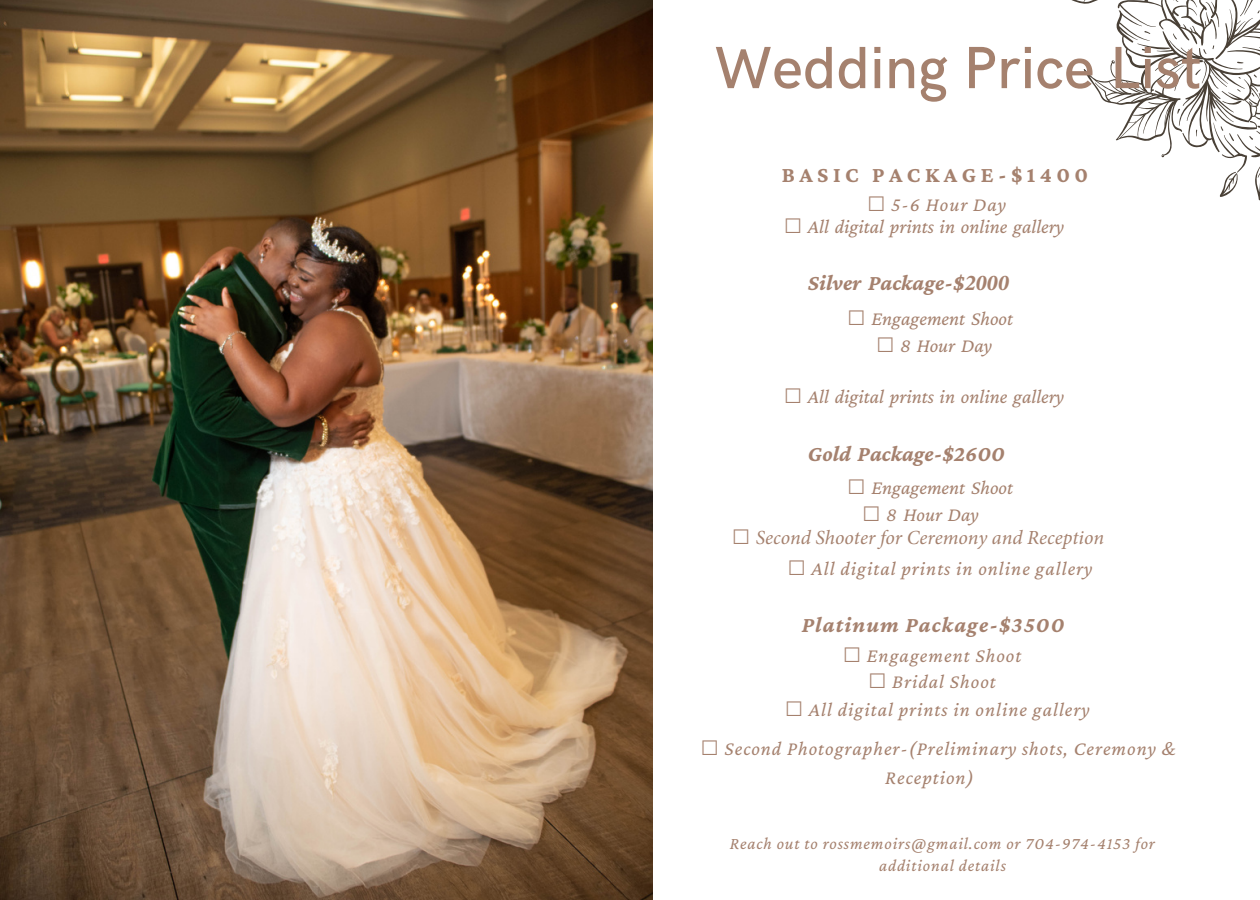
<style>
.page{position:relative;width:1260px;height:900px;background:#fff}
.page>*{position:absolute;margin:0;border:0;box-sizing:border-box;transform-origin:0 0}
.t1{font:500 59.75px "HK Grotesk";color:#a5816e}
.t2{font:italic 700 22.5px "Crimson Pro";color:#a5816e}
.t3{font:italic 700 22.5px "Crimson Pro";letter-spacing:.05em;color:#a5816e}
.t4{font:700 22.5px "Crimson Pro";letter-spacing:.2em;color:#a5816e}
.t5{font:italic 20px/27px "Crimson Pro";letter-spacing:.05em;color:#a5816e;text-align:center}
.t6{font:italic 20px/26.8px "Crimson Pro";color:#a5816e}
.t7{font:italic 20px "Minion Pro";color:#a5816e}
.t8{font:italic 17.25px/22.5px "Crimson Pro";letter-spacing:.05em;color:#a5816e;text-align:center}
.s1{font-family:"DejaVu Sans";font-style:normal}
.s2{font-family:"Minion Pro"}
</style>
<div class="page">
<img style="left:0;top:0;width:652px;height:900px">
<svg style="left:1071px;top:0;width:189px;height:201px"></svg>
<h1 class="t1" style="left:714px;top:34px;width:489px">Wedding Price List</h1>
<p class="t4" style="left:782px;top:162px;width:308px">BASIC PACKAGE-$1400</p>
<p class="t6" style="left:784px;top:193px;width:281px;line-height:22.2px;text-indent:83px"><span class="s1">☐</span> 5-6 Hour Day<br><span class="s1">☐</span> All digital prints in online gallery</p>
<p class="t2" style="left:808px;top:270px;width:202px">Silver Package-$<span class="s2">2000</span></p>
<p class="t6" style="left:848px;top:305px;width:167px;text-align:center"><span class="s1">☐</span> Engagement Shoot <span class="s1">☐</span> 8 Hour Day</p>
<p class="t6" style="left:784px;top:382px;width:281px"><span class="s1">☐</span> All digital prints in online gallery</p>
<p class="t2" style="left:808px;top:441px;width:198px">Gold Package-$2600</p>
<p class="t6" style="left:862px;top:474px;width:152px;text-indent:-15px"><span class="s1">☐</span> Engagement Shoot <span class="s1">☐</span> 8 Hour Day</p>
<p class="t7" style="left:732px;top:525px;width:373px"><span class="s1">☐</span> Second Shooter for Ceremony and Reception</p>
<p class="t5" style="left:788px;top:555px;width:306px"><span class="s1">☐</span> All digital prints in online gallery</p>
<p class="t3" style="left:802px;top:612px;width:264px">Platinum Package-$3500</p>
<p class="t5" style="left:785px;top:641px;width:306px"><span class="s1">☐</span> Engagement Shoot<br><span class="s1">☐</span> Bridal Shoot<br><span class="s1">☐</span> All digital prints in online gallery</p>
<p class="t5" style="left:885px;top:734px;width:292px;line-height:28.5px;text-align:left;text-indent:-184px"><span class="s1">☐</span> Second Photographer-(Preliminary shots, Ceremony &amp;<br>Reception)</p>
<p class="t8" style="left:730px;top:832px;width:427px">Reach out to rossmemoirs@gmail.com or 704-974-4153 for additional details</p>
</div>
